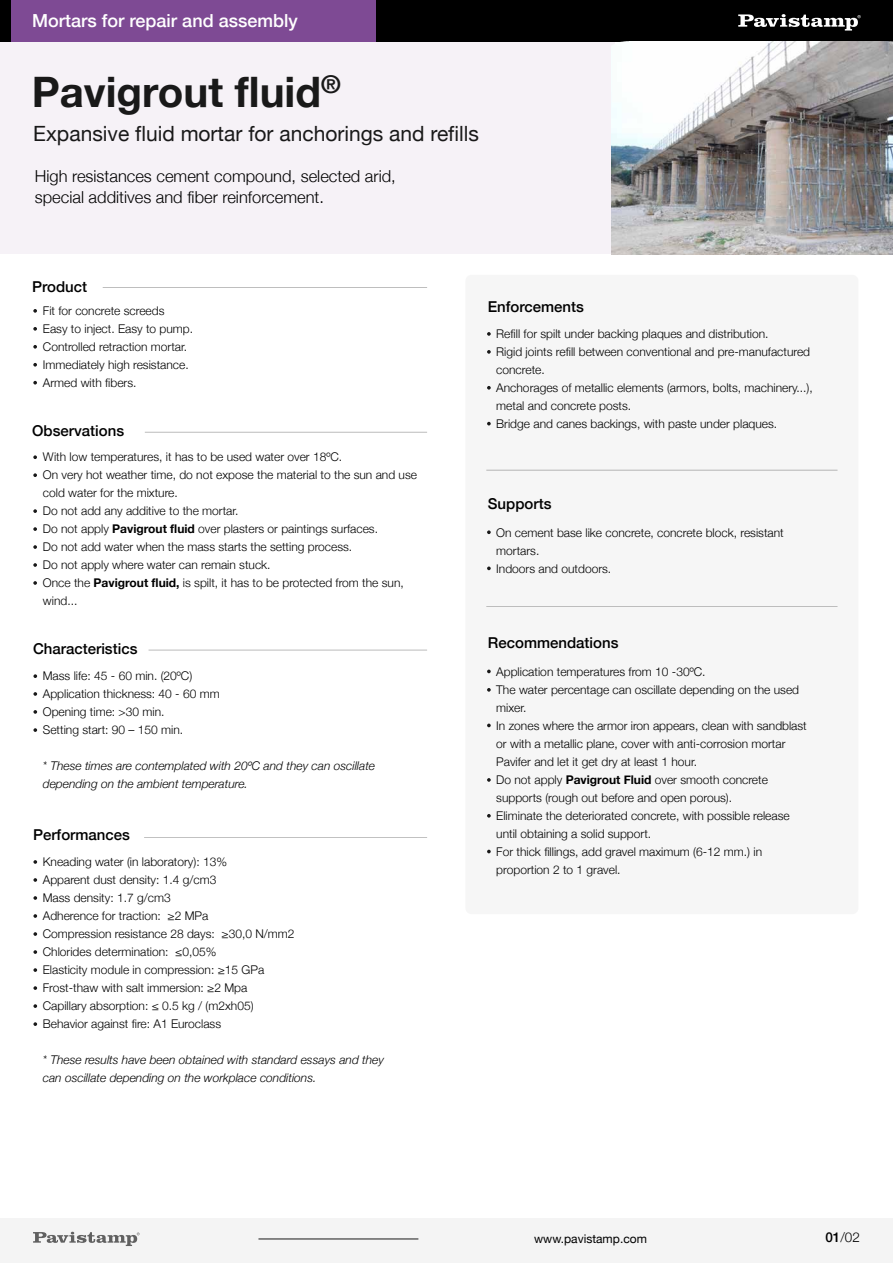
<style>
.page{position:relative;width:893px;height:1263px;background:#fff}
.page>*{position:absolute;margin:0;border:0;box-sizing:border-box;transform-origin:0 0}
.t1{font:700 42px "Helvetica Neue";color:#191919}
.t2{font:21px "Helvetica Neue";color:#191919}
.t3{font:500 18px "Helvetica Neue";color:#fff}
.t4{font:300 16.5px/21px "Helvetica Neue";color:#000}
.t5{font:500 15px "Helvetica Neue";color:#000}
.t6{font:300 13.5px "Helvetica Neue";color:#000}
.t7{font:300 12px/18px "Helvetica Neue";color:#000}
.t8{font:italic 300 12px/18px "Helvetica Neue";color:#000}
.t9{font:12px "Helvetica Neue";color:#000}
.s1{font-weight:700}
.s2{font-weight:500}
</style>
<div class="page">
<div style="left:0;top:1218px;width:893px;height:45px;background:#f4f4f4"></div>
<div style="left:465px;top:275px;width:393px;height:639px;background:#f4f4f4;border-radius:6px"></div>
<hr style="left:486px;top:470px;width:351px;height:1px;background:#191919">
<svg style="left:487px;top:530px;width:4px;height:4px"></svg>
<svg style="left:487px;top:566px;width:4px;height:4px"></svg>
<hr style="left:486px;top:606px;width:351px;height:1px;background:#191919">
<svg style="left:487px;top:670px;width:4px;height:3px"></svg>
<svg style="left:487px;top:688px;width:4px;height:4px"></svg>
<svg style="left:487px;top:724px;width:4px;height:3px"></svg>
<svg style="left:487px;top:850px;width:4px;height:3px"></svg>
<svg style="left:487px;top:814px;width:4px;height:4px"></svg>
<svg style="left:487px;top:778px;width:4px;height:4px"></svg>
<div style="left:0;top:41px;width:615px;height:212px;background:#f6f2f7"></div>
<div style="left:0;top:0;width:376px;height:41px;background:#7e4a94"></div>
<div style="left:376px;top:0;width:517px;height:41px;background:#000"></div>
<svg style="left:738px;top:14px;width:123px;height:17px"></svg>
<div style="left:0;top:0;width:11px;height:41px;background:#000"></div>
<hr style="left:145px;top:432px;width:282px;height:1px;background:#191919">
<hr style="left:103px;top:287px;width:324px;height:1px;background:#191919">
<svg style="left:33px;top:455px;width:4px;height:4px"></svg>
<svg style="left:33px;top:473px;width:4px;height:4px"></svg>
<svg style="left:33px;top:545px;width:4px;height:4px"></svg>
<svg style="left:33px;top:527px;width:4px;height:4px"></svg>
<svg style="left:33px;top:509px;width:4px;height:4px"></svg>
<svg style="left:33px;top:581px;width:4px;height:4px"></svg>
<svg style="left:33px;top:563px;width:4px;height:4px"></svg>
<svg style="left:33px;top:309px;width:4px;height:4px"></svg>
<svg style="left:33px;top:327px;width:4px;height:4px"></svg>
<svg style="left:33px;top:345px;width:4px;height:4px"></svg>
<svg style="left:33px;top:363px;width:4px;height:4px"></svg>
<svg style="left:33px;top:381px;width:4px;height:3px"></svg>
<svg style="left:487px;top:332px;width:4px;height:4px"></svg>
<svg style="left:487px;top:386px;width:4px;height:4px"></svg>
<svg style="left:487px;top:350px;width:4px;height:4px"></svg>
<svg style="left:487px;top:422px;width:4px;height:3px"></svg>
<svg style="left:33px;top:1232px;width:107px;height:14px"></svg>
<hr style="left:258px;top:1239px;width:160px;height:1px;background:#191919">
<img style="left:611px;top:41px;width:282px;height:213px">
<hr style="left:149px;top:650px;width:278px;height:1px;background:#191919">
<svg style="left:33px;top:674px;width:4px;height:4px"></svg>
<svg style="left:33px;top:728px;width:4px;height:4px"></svg>
<svg style="left:33px;top:710px;width:4px;height:4px"></svg>
<svg style="left:33px;top:692px;width:4px;height:4px"></svg>
<hr style="left:144px;top:837px;width:283px;height:1px;background:#191919">
<svg style="left:33px;top:860px;width:4px;height:4px"></svg>
<svg style="left:33px;top:914px;width:4px;height:4px"></svg>
<svg style="left:33px;top:896px;width:4px;height:4px"></svg>
<svg style="left:33px;top:878px;width:4px;height:4px"></svg>
<svg style="left:33px;top:932px;width:4px;height:4px"></svg>
<svg style="left:33px;top:950px;width:4px;height:4px"></svg>
<svg style="left:33px;top:986px;width:4px;height:4px"></svg>
<svg style="left:33px;top:968px;width:4px;height:4px"></svg>
<svg style="left:33px;top:1004px;width:4px;height:4px"></svg>
<svg style="left:33px;top:1022px;width:4px;height:4px"></svg>
<h3 class="t3" style="left:32px;top:6px;width:267px">Mortars for repair and assembly</h3>
<h1 class="t1" style="left:32px;top:59px;width:310px">Pavigrout fluid<sup>®</sup></h1>
<h2 class="t2" style="left:33px;top:119px;width:447px">Expansive fluid mortar for anchorings and refills</h2>
<h3 class="t4" style="left:35px;top:165px;width:362px">High resistances cement compound, selected arid, special additives and fiber reinforcement.</h3>
<p class="t5" style="left:32px;top:274px;width:57px">Product</p>
<p class="t7" style="left:43px;top:301px;width:152px">Fit for concrete screeds<br>Easy to inject. Easy to pump.<br>Controlled retraction mortar.<br>Immediately high resistance.<br>Armed with fibers.</p>
<p class="t5" style="left:32px;top:419px;width:93px">Observations</p>
<p class="t7" style="left:43px;top:447px;width:376px">With low temperatures, it has to be used water over 18ºC.<br>On very hot weather time, do not expose the material to the sun and use cold water for the mixture.<br>Do not add any additive to the mortar.<br>Do not apply <span class="s1">Pavigrout fluid</span> over plasters or paintings surfaces.<br>Do not add water when the mass starts the setting process.<br>Do not apply where water can remain stuck.<br>Once the <span class="s1">Pavigrout fluid,</span> is spilt, it has to be protected from the sun, wind...</p>
<p class="t5" style="left:33px;top:637px;width:106px">Characteristics</p>
<p class="t7" style="left:43px;top:666px;width:178px">Mass life: 45 - 60 min. (20ºC)<br>Application thickness: 40 - 60 mm<br>Opening time: &gt;30 min.<br>Setting start: 90 – 150 min.</p>
<p class="t8" style="left:43px;top:756px;width:334px">* These times are contemplated with 20ºC and they can oscillate depending on the ambient temperature.</p>
<p class="t5" style="left:33px;top:823px;width:98px">Performances</p>
<p class="t7" style="left:43px;top:851px;width:253px">Kneading water (in laboratory): 13%<br>Apparent dust density: 1.4 g/cm3<br>Mass density: 1.7 g/cm3<br>Adherence for traction: ≥2 MPa<br>Compression resistance 28 days: ≥30,0 N/mm2<br>Chlorides determination: ≤0,05%<br>Elasticity module in compression: ≥15 GPa Frost-thaw with salt immersion: ≥2 Mpa<br>Capillary absorption: ≤ 0.5 kg / (m2xh05)<br>Behavior against fire: A1 Euroclass</p>
<p class="t8" style="left:43px;top:1050px;width:343px">* These results have been obtained with standard essays and they can oscillate depending on the workplace conditions.</p>
<p class="t5" style="left:488px;top:295px;width:98px">Enforcements</p>
<p class="t7" style="left:496px;top:323px;width:318px">Refill for spilt under backing plaques and distribution.<br>Rigid joints refill between conventional and pre-manufactured concrete.<br>Anchorages of metallic elements (armors, bolts, machinery...), metal and concrete posts.<br>Bridge and canes backings, with paste under plaques.</p>
<p class="t5" style="left:488px;top:491px;width:65px">Supports</p>
<p class="t7" style="left:496px;top:522px;width:289px">On cement base like concrete, concrete block, resistant mortars.<br>Indoors and outdoors.</p>
<p class="t5" style="left:488px;top:631px;width:132px">Recommendations</p>
<p class="t7" style="left:496px;top:661px;width:312px">Application temperatures from 10 -30ºC.<br>The water percentage can oscillate depending on the used mixer.<br>In zones where the armor iron appears, clean with sandblast or with a metallic plane, cover with anti-corrosion mortar Pavifer and let it get dry at least 1 hour.<br>Do not apply <span class="s1">Pavigrout Fluid</span> over smooth concrete supports (rough out before and open porous).<br>Eliminate the deteriorated concrete, with possible release until obtaining a solid support.<br>For thick fillings, add gravel maximum (6-12 mm.) in proportion 2 to 1 gravel.</p>
<p class="t9" style="left:534px;top:1230px;width:114px">www.pavistamp.com</p>
<p class="t6" style="left:825px;top:1226px;width:36px"><span class="s2">01</span>/02</p>
</div>
